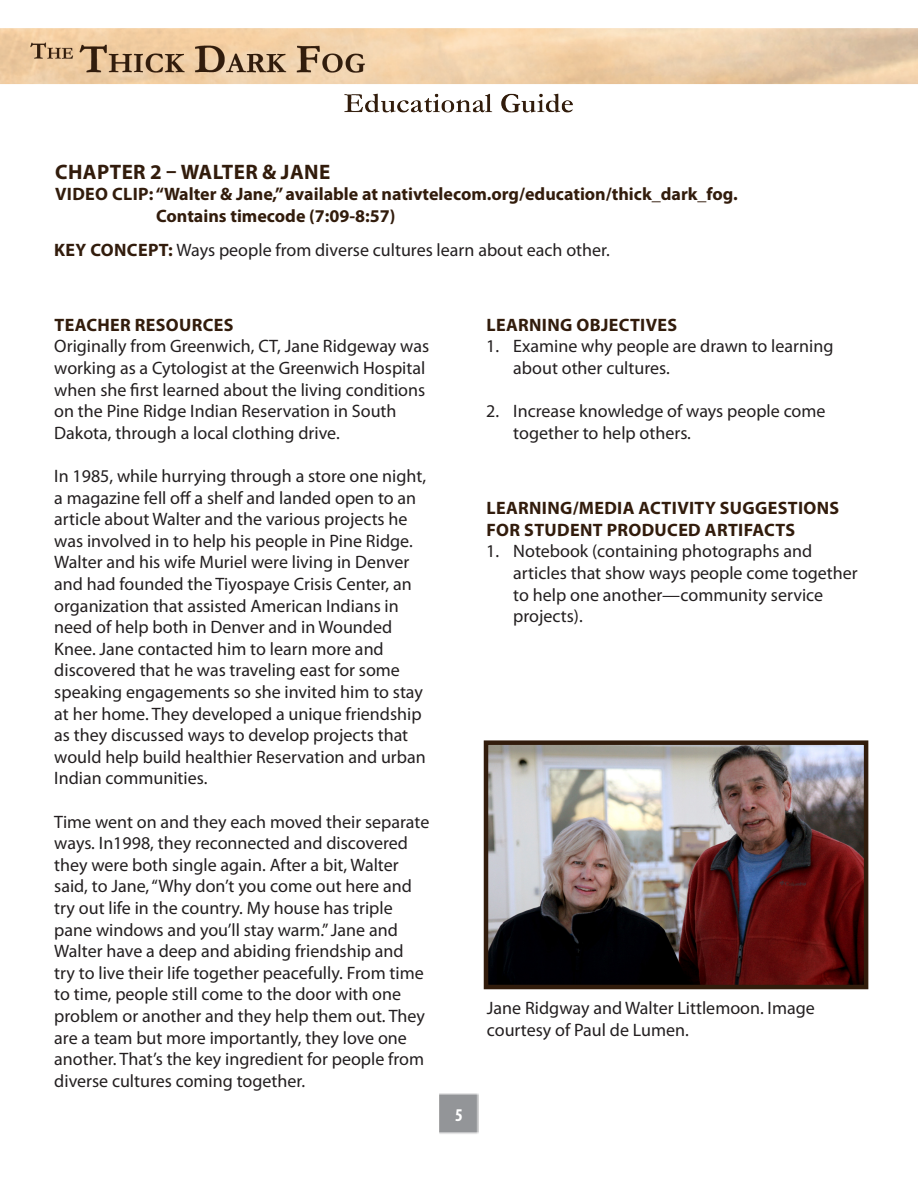
<style>
.page{position:relative;width:918px;height:1188px;background:#fff}
.page>*{position:absolute;margin:0;border:0;box-sizing:border-box;transform-origin:0 0}
.t1{font:700 21px "Myriad Pro";letter-spacing:.02em;color:#321c0c}
.t2{font:18px/21.6px "Myriad Pro";color:#231f20}
.t3{font:700 18px "Myriad Pro";color:#321c0c}
.t4{font:700 18px/21.6px "Myriad Pro";letter-spacing:.02em;color:#321c0c}
.t5{font:700 condensed 18px "Myriad Pro";color:#fff}
.s1{font-weight:700;color:#321c0c}
</style>
<div class="page">
<img style="left:0;top:28px;width:918px;height:1106px">
<img style="left:489px;top:745px;width:374px;height:239px">
<div style="left:484px;top:740px;width:384px;height:249px;border:4px solid #321c0c"></div>
<p class="t1" style="left:55px;top:158px;width:277px">CHAPTER 2 – WALTER &amp; JANE</p>
<p class="t3" style="left:55px;top:183px;width:684px">VIDEO CLIP: “Walter &amp; Jane,” available at nativtelecom.org/education/thick_dark_fog.</p>
<p class="t3" style="left:156px;top:204px;width:241px">Contains timecode (7:09-8:57)</p>
<p class="t2" style="left:54px;top:239px;width:557px"><span class="s1">KEY CONCEPT:</span> Ways people from diverse cultures learn about each other.</p>
<p class="t4" style="left:54px;top:313px;width:181px">TEACHER RESOURCES</p>
<p class="t2" style="left:54px;top:335px;width:376px">Originally from Greenwich, CT, Jane Ridgeway was working as a Cytologist at the Greenwich Hospital when she first learned about the living conditions on the Pine Ridge Indian Reservation in South</p>
<p class="t2" style="left:54px;top:422px;width:287px">Dakota, through a local clothing drive.</p>
<p class="t2" style="left:54px;top:465px;width:373px">In 1985, while hurrying through a store one night, a magazine fell off a shelf and landed open to an article about Walter and the various projects he was involved in to help his people in Pine Ridge.</p>
<p class="t2" style="left:54px;top:551px;width:359px">Walter and his wife Muriel were living in Denver and had founded the Tiyospaye Crisis Center, an</p>
<p class="t2" style="left:54px;top:594px;width:373px">organization that assisted American Indians in need of help both in Denver and in Wounded Knee. Jane contacted him to learn more and discovered that he was traveling east for some speaking engagements so she invited him to stay at her home. They developed a unique friendship as they discussed ways to develop projects that would help build healthier Reservation and urban Indian communities.</p>
<p class="t2" style="left:54px;top:810px;width:377px">Time went on and they each moved their separate ways. In1998, they reconnected and discovered they were both single again. After a bit, Walter said, to Jane, “Why don’t you come out here and try out life in the country. My house has triple pane windows and you’ll stay warm.” Jane and Walter have a deep and abiding friendship and<br>try to live their life together peacefully. From time to time, people still come to the door with one problem or another and they help them out. They are a team but more importantly, they love one another. That’s the key ingredient for people from diverse cultures coming together.</p>
<p class="t4" style="left:486px;top:313px;width:192px">LEARNING OBJECTIVES</p>
<p class="t2" style="left:513px;top:335px;width:322px;text-indent:-27px">1. Examine why people are drawn to learning about other cultures.</p>
<p class="t2" style="left:513px;top:400px;width:314px;text-indent:-27px">2. Increase knowledge of ways people come together to help others.</p>
<p class="t4" style="left:486px;top:497px;width:354px">LEARNING/MEDIA ACTIVITY SUGGESTIONS<br>FOR STUDENT PRODUCED ARTIFACTS</p>
<p class="t2" style="left:513px;top:540px;width:346px;text-indent:-27px">1. Notebook (containing photographs and articles that show ways people come together to help one another—community service projects).</p>
<p class="t2" style="left:487px;top:997px;width:330px">Jane Ridgway and Walter Littlemoon. Image</p>
<p class="t2" style="left:487px;top:1019px;width:203px">courtesy of Paul de Lumen.</p>
<p class="t5" style="left:455px;top:1103px;width:9px">5</p>
</div>
